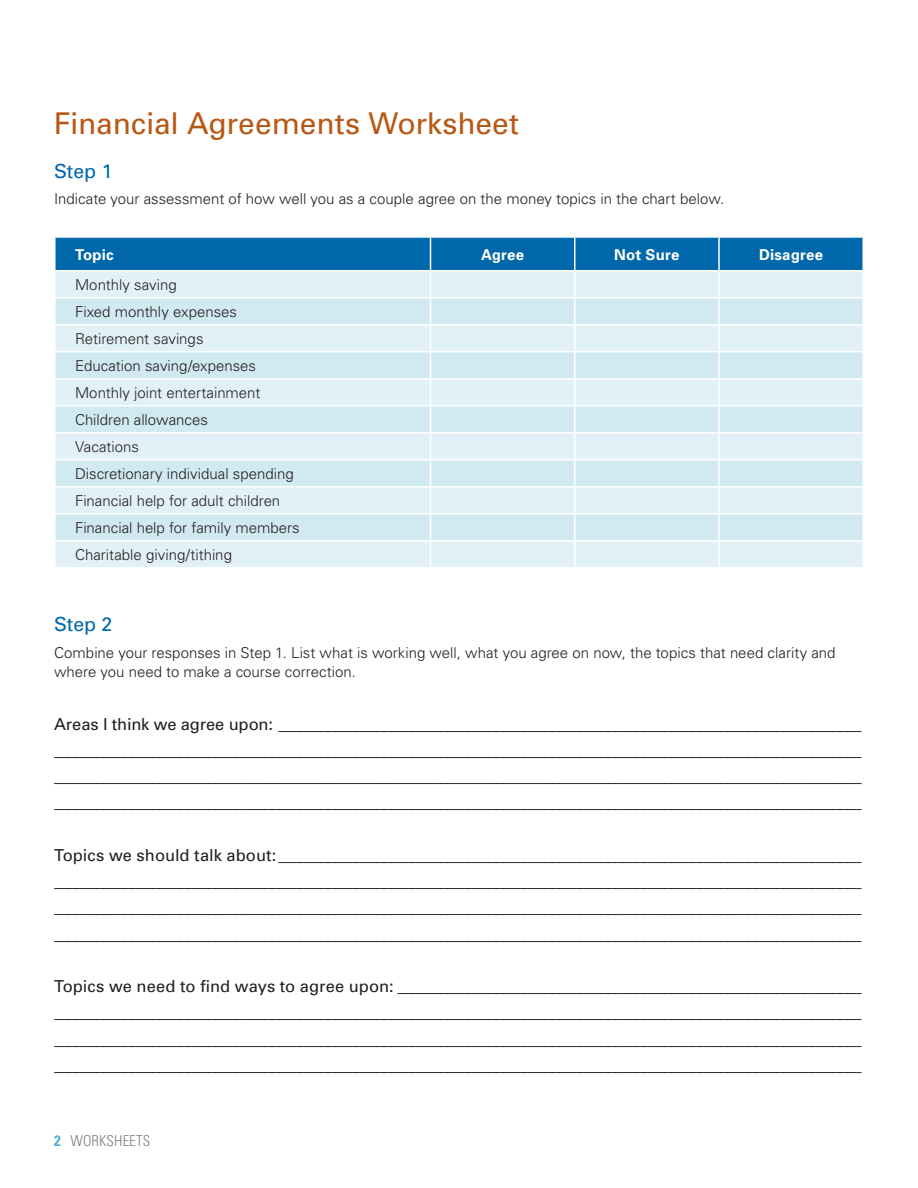
<style>
.page{position:relative;width:918px;height:1188px;background:#fff}
.page>*{position:absolute;margin:0;border:0;box-sizing:border-box;transform-origin:0 0}
.Headline{font:30px "Univers";letter-spacing:-.005em;color:#b95814}
.Subhead{font:19.5px "Univers";color:#0067aa}
.secondary_sub_black{font:16.5px "Univers";color:#231f20}
.Body_Copy{font:300 15px/19.5px "Univers";color:#231f20}
.Body_Copy-2{font:700 15px "Univers";letter-spacing:.015em;color:#fff}
.t1{font:300 condensed 15px "Univers";letter-spacing:.005em;color:#808083}
.s1{font-weight:700;color:#4db3cf}
</style>
<div class="page">
<svg style="left:55px;top:237px;width:808px;height:330px;background:#c7e1ed"></svg>
<hr style="left:575px;top:540px;width:144px;height:1px;background:#fff">
<hr style="left:574px;top:541px;width:2px;height:26px;background:#fff">
<hr style="left:719px;top:540px;width:145px;height:1px;background:#fff">
<hr style="left:718px;top:541px;width:2px;height:26px;background:#fff">
<hr style="left:862px;top:541px;width:2px;height:26px;background:#fff">
<p class="Headline" style="left:54px;top:105px;width:467px">Financial Agreements Worksheet</p>
<p class="Subhead" style="left:54px;top:159px;width:60px">Step 1</p>
<p class="Body_Copy" style="left:54px;top:188px;width:672px">Indicate your assessment of how well you as a couple agree on the money topics in the chart below.</p>
<p class="Body_Copy-2" style="left:75px;top:245px;width:40px">Topic</p>
<p class="Body_Copy-2" style="left:481px;top:245px;width:45px">Agree</p>
<p class="Body_Copy-2" style="left:614px;top:245px;width:67px">Not Sure</p>
<p class="Body_Copy-2" style="left:759px;top:245px;width:66px">Disagree</p>
<p class="Body_Copy" style="left:75px;top:275px;width:103px">Monthly saving</p>
<p class="Body_Copy" style="left:75px;top:302px;width:164px">Fixed monthly expenses</p>
<p class="Body_Copy" style="left:75px;top:329px;width:130px">Retirement savings</p>
<p class="Body_Copy" style="left:75px;top:356px;width:183px">Education saving/expenses</p>
<p class="Body_Copy" style="left:75px;top:383px;width:187px">Monthly joint entertainment</p>
<p class="Body_Copy" style="left:75px;top:410px;width:134px">Children allowances</p>
<p class="Body_Copy" style="left:75px;top:437px;width:65px">Vacations</p>
<p class="Body_Copy" style="left:75px;top:464px;width:220px">Discretionary individual spending</p>
<p class="Body_Copy" style="left:75px;top:491px;width:207px">Financial help for adult children</p>
<p class="Body_Copy" style="left:75px;top:518px;width:226px">Financial help for family members</p>
<p class="Body_Copy" style="left:75px;top:545px;width:159px">Charitable giving/tithing</p>
<p class="Subhead" style="left:54px;top:612px;width:60px">Step 2</p>
<p class="Body_Copy" style="left:54px;top:642px;width:783px">Combine your responses in Step 1. List what is working well, what you agree on now, the topics that need clarity and where you need to make a course correction.</p>
<p class="secondary_sub_black" style="left:54px;top:714px;width:809px">Areas I think we agree upon: ___________________________________________________________________________________</p>
<p class="secondary_sub_black" style="left:54px;top:740px;width:809px">___________________________________________________________________________________________________________________</p>
<p class="secondary_sub_black" style="left:54px;top:766px;width:809px">___________________________________________________________________________________________________________________</p>
<p class="secondary_sub_black" style="left:54px;top:792px;width:809px">___________________________________________________________________________________________________________________</p>
<p class="secondary_sub_black" style="left:54px;top:845px;width:809px">Topics we should talk about: ___________________________________________________________________________________</p>
<p class="secondary_sub_black" style="left:54px;top:871px;width:809px">___________________________________________________________________________________________________________________</p>
<p class="secondary_sub_black" style="left:54px;top:897px;width:809px">___________________________________________________________________________________________________________________</p>
<p class="secondary_sub_black" style="left:54px;top:924px;width:809px">___________________________________________________________________________________________________________________</p>
<p class="secondary_sub_black" style="left:54px;top:976px;width:809px">Topics we need to find ways to agree upon: __________________________________________________________________</p>
<p class="secondary_sub_black" style="left:54px;top:1002px;width:809px">___________________________________________________________________________________________________________________</p>
<p class="secondary_sub_black" style="left:54px;top:1029px;width:809px">___________________________________________________________________________________________________________________</p>
<p class="secondary_sub_black" style="left:54px;top:1055px;width:809px">___________________________________________________________________________________________________________________</p>
<p class="t1" style="left:54px;top:1131px;width:98px"><span class="s1">2</span> WORKSHEETS</p>
</div>
